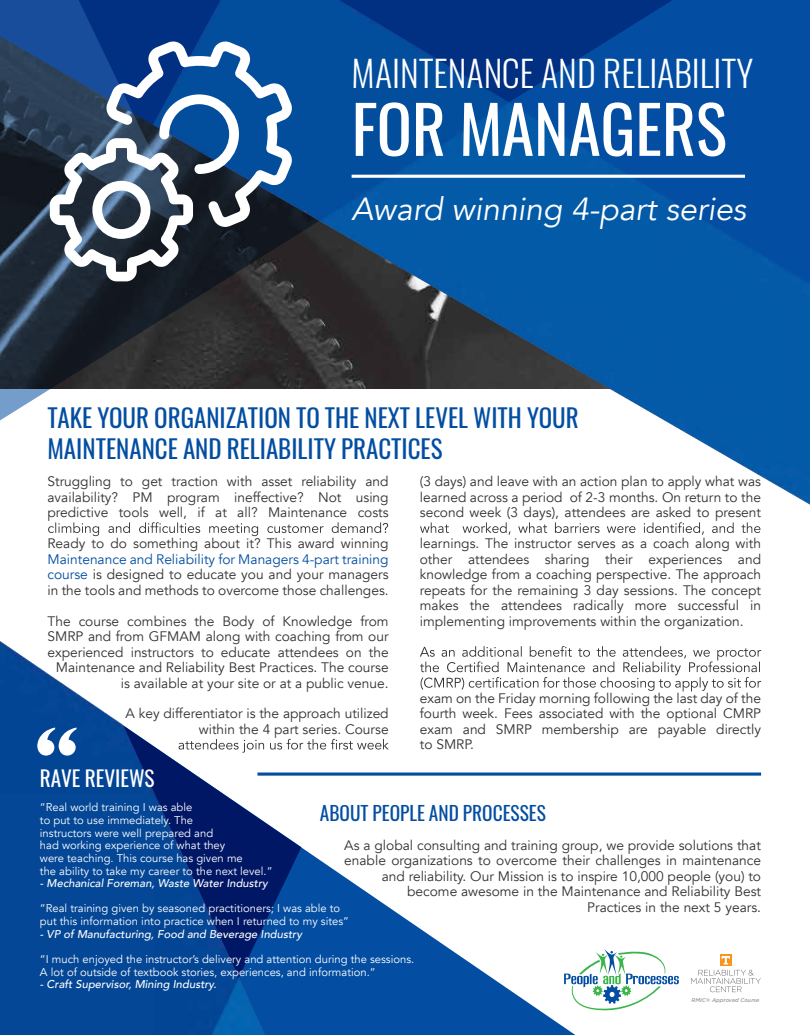
<style>
.page{position:relative;width:810px;height:1035px;background:#fff}
.page>*{position:absolute;margin:0;border:0;box-sizing:border-box;transform-origin:0 0}
.t1{font:700 97.38px "Perpetua Titling";color:#fff}
.t2{font:65.38px "Oswald";color:#fff}
.t3{font:300 36px "Oswald";color:#fff}
.t4{font:italic 32px "Avenir";color:#fff}
.t5{font:25px/31.6px "Oswald";color:#034ea2}
.t6{font:21.25px "Oswald";color:#fff}
.t7{font:19.38px "Oswald";color:#034ea2}
.t8{font:13.75px/15.5px "Avenir";color:#343231;text-align:justify}
.t9{font:11.25px/12.6px "Avenir";color:#fff}
.t10{font:italic 500 11.25px "Avenir";color:#fff}
.t11{font:italic 500 5.38px "Gotham";color:#999}
.s1{color:#034ea2}
</style>
<div class="page">
<svg style="left:0;top:232px;width:153px;height:188px"></svg>
<img style="left:153px;top:0;width:657px;height:505px">
<svg style="left:0;top:0;width:190px;height:232px"></svg>
<svg style="left:301px;top:738px;width:274px;height:297px"></svg>
<svg style="left:264px;top:738px;width:37px;height:297px;fill:#034ea2"></svg>
<img style="left:0;top:641px;width:264px;height:394px">
<hr style="left:352px;top:175px;width:393px;height:3px;background:#fff">
<svg style="left:564px;top:949px;width:115px;height:67px"></svg>
<svg style="left:105px;top:41px;width:187px;height:186px;fill:#034d9d"></svg>
<svg style="left:50px;top:94px;width:189px;height:187px"></svg>
<svg style="left:48px;top:522px;width:340px;height:14px"></svg>
<svg style="left:179px;top:739px;width:210px;height:14px"></svg>
<svg style="left:420px;top:522px;width:340px;height:13px"></svg>
<svg style="left:420px;top:646px;width:341px;height:45px"></svg>
<hr style="left:257px;top:773px;width:504px;height:3px;background:#034ea2">
<div style="left:720px;top:955px;width:11px;height:11px;background:#f79825"></div>
<svg style="left:691px;top:956px;width:70px;height:36px"></svg>
<h3 class="t3" style="left:352px;top:41px;width:403px">MAINTENANCE AND RELIABILITY</h3>
<h2 class="t2" style="left:352px;top:71px;width:377px">FOR MANAGERS</h2>
<h3 class="t4" style="left:352px;top:190px;width:396px">Award winning 4-part series</h3>
<h3 class="t5" style="left:47px;top:399px;width:533px">TAKE YOUR ORGANIZATION TO THE NEXT LEVEL WITH YOUR<br>MAINTENANCE AND RELIABILITY PRACTICES</h3>
<p class="t8" style="left:47px;top:474px;width:343px">Struggling to get traction with asset reliability and availability? PM program ineffective? Not using predictive tools well, if at all? Maintenance costs</p>
<p class="t8" style="left:47px;top:536px;width:343px">Ready to do something about it? This award winning</p>
<p class="t8" style="left:47px;top:552px;width:343px"><span class="s1">Maintenance and Reliability for Managers 4-part training course</span> is designed to educate you and your managers in the tools and methods to overcome those challenges.</p>
<p class="t8" style="left:47px;top:613px;width:343px;text-align:right">The course combines the Body of Knowledge from SMRP and from GFMAM along with coaching from our experienced instructors to educate attendees on the Maintenance and Reliability Best Practices. The course is available at your site or at a public venue.</p>
<p class="t8" style="left:125px;top:706px;width:265px;text-align:right">A key differentiator is the approach utilized within the 4 part series. Course</p>
<h1 class="t1" style="left:79px;top:780px;width:46px;rotate:-180deg">"</h1>
<h3 class="t6" style="left:40px;top:760px;width:116px">RAVE REVIEWS</h3>
<p class="t8" style="left:420px;top:474px;width:343px">(3 days) and leave with an action plan to apply what was learned across a period of 2-3 months. On return to the second week (3 days), attendees are asked to present</p>
<p class="t8" style="left:420px;top:536px;width:343px">learnings. The instructor serves as a coach along with other attendees sharing their experiences and knowledge from a coaching perspective. The approach repeats for the remaining 3 day sessions. The concept makes the attendees radically more successful in implementing improvements within the organization.</p>
<p class="t8" style="left:420px;top:691px;width:343px">exam on the Friday morning following the last day of the fourth week. Fees associated with the optional CMRP exam and SMRP membership are payable directly to SMRP.</p>
<p class="t9" style="left:40px;top:801px;width:234px">“Real world training I was able<br>to put to use immediately. The<br>instructors were well prepared and<br>had working experience of what they<br>were teaching. This course has given me<br>the ability to take my career to the next level.”</p>
<p class="t10" style="left:40px;top:877px;width:229px">- Mechanical Foreman, Waste Water Industry</p>
<p class="t9" style="left:40px;top:902px;width:311px">“Real training given by seasoned practitioners; I was able to put this information into practice when I returned to my sites”</p>
<p class="t10" style="left:40px;top:927px;width:264px">- VP of Manufacturing, Food and Beverage Industry</p>
<p class="t9" style="left:40px;top:953px;width:376px">“I much enjoyed the instructor’s delivery and attention during the sessions.<br>A lot of outside of textbook stories, experiences, and information.”</p>
<p class="t10" style="left:40px;top:978px;width:178px">- Craft Supervisor, Mining Industry.</p>
<h3 class="t7" style="left:320px;top:796px;width:228px">ABOUT PEOPLE AND PROCESSES</h3>
<p class="t8" style="left:344px;top:838px;width:418px;text-align:right">As a global consulting and training group, we provide solutions that enable organizations to overcome their challenges in maintenance and reliability. Our Mission is to inspire 10,000 people (you) to become awesome in the Maintenance and Reliability Best<br>Practices in the next 5 years.</p>
<p class="t11" style="left:692px;top:997px;width:69px">RMIC® Approved Course</p>
</div>
